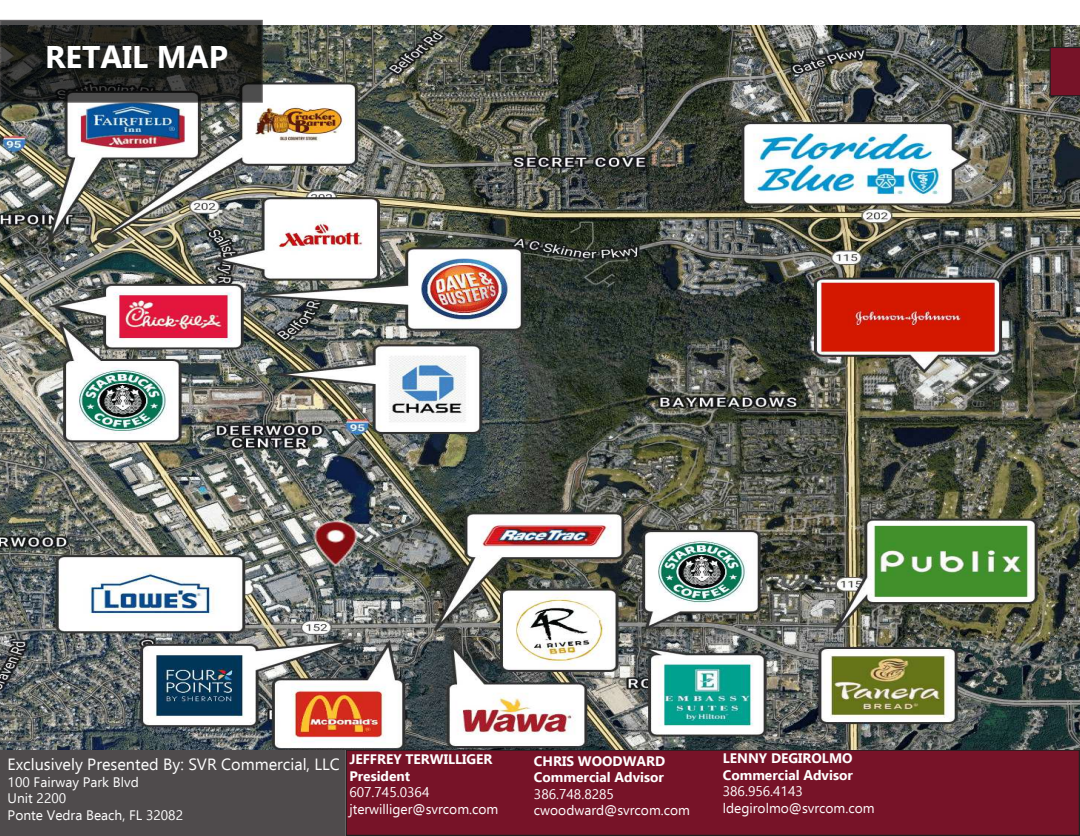
<style>
.page{position:relative;width:1080px;height:836px;background:#fff}
.page>*{position:absolute;margin:0;border:0;box-sizing:border-box;transform-origin:0 0}
.t1{font:700 31.25px "Ebrima";color:#fff}
.t2{font:16.25px "Ebrima";color:#fff}
.t3{font:13.75px "Ebrima";color:#fff}
.t4{font:700 13.75px "Ebrima";color:#fff}
</style>
<div class="page">
<div style="left:346px;top:749px;width:733px;height:86px;background:#771328"></div>
<div style="left:346px;top:749px;width:734px;height:86px;border:1px solid #231f20"></div>
<div style="left:1px;top:749px;width:344px;height:86px;background:#4f4b4c"></div>
<div style="left:0;top:749px;width:346px;height:86px;border:1px solid #231f20"></div>
<img style="left:0;top:25px;width:1080px;height:724px">
<svg style="left:2px;top:22px;width:259px;height:79px;background:#232422"></svg>
<div style="left:0;top:20px;width:263px;height:83px;border:1px solid #231f20"></div>
<svg style="left:1050px;top:47px;width:30px;height:49px"></svg>
<p class="t1" style="left:45px;top:32px;width:184px">RETAIL MAP</p>
<p class="t2" style="left:8px;top:752px;width:334px">Exclusively Presented By: SVR Commercial, LLC</p>
<p class="t3" style="left:8px;top:771px;width:133px">100 Fairway Park Blvd</p>
<p class="t3" style="left:8px;top:788px;width:60px">Unit 2200</p>
<p class="t3" style="left:8px;top:804px;width:177px">Ponte Vedra Beach, FL 32082</p>
<p class="t4" style="left:349px;top:748px;width:145px">JEFFREY TERWILLIGER</p>
<p class="t4" style="left:349px;top:764px;width:62px">President</p>
<p class="t3" style="left:349px;top:781px;width:82px">607.745.0364</p>
<p class="t3" style="left:349px;top:798px;width:151px">jterwilliger@svrcom.com</p>
<p class="t4" style="left:534px;top:749px;width:133px">CHRIS WOODWARD</p>
<p class="t4" style="left:534px;top:766px;width:132px">Commercial Advisor</p>
<p class="t3" style="left:534px;top:783px;width:82px">386.748.8285</p>
<p class="t3" style="left:534px;top:799px;width:158px">cwoodward@svrcom.com</p>
<p class="t4" style="left:723px;top:747px;width:131px">LENNY DEGIROLMO</p>
<p class="t4" style="left:723px;top:763px;width:132px">Commercial Advisor</p>
<p class="t3" style="left:723px;top:781px;width:82px">386.956.4143</p>
<p class="t3" style="left:723px;top:797px;width:153px">ldegirolmo@svrcom.com</p>
</div>
